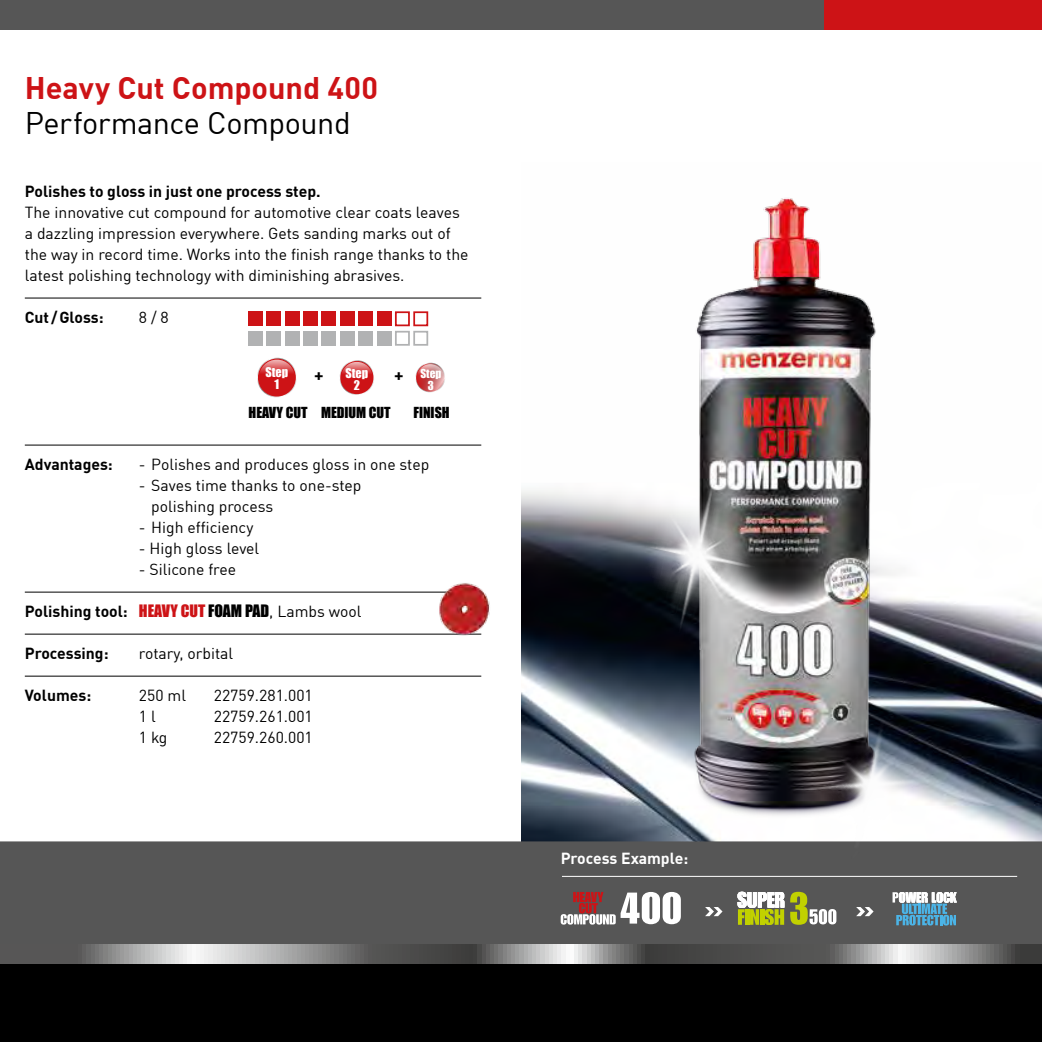
<style>
.page{position:relative;width:1042px;height:1042px;background:#fff}
.page>*{position:absolute;margin:0;border:0;box-sizing:border-box;transform-origin:0 0}
.t1{font:700 30.62px "DIN Offc Pro";color:#cd1316}
.t2{font:30.62px "DIN Offc Pro";letter-spacing:-.015em;color:#000}
.t3{font:700 17.5px "DIN Offc Pro";color:#000}
.t4{font:15.75px/21px "DIN Offc Pro";color:#000}
.t5{font:700 15.75px "DIN Offc Pro";color:#000}
.t6{font:700 15.75px "DIN Offc Pro";color:#fff}
.t7{font:14px "Impact";color:#000}
.t8{font:12.25px/12.2px "Impact";color:#fff;text-align:center}
.t9{font:11.38px/12.2px "Impact";color:#fff;text-align:center}
.s1{font-family:"Impact";font-weight:400;color:#cd1316}
.s2{font-family:"Impact";font-weight:400}
.s3{font-weight:400}
</style>
<div class="page">
<img style="left:521px;top:490px;width:521px;height:351px">
<div style="left:0;top:841px;width:1042px;height:103px;background:#565656"></div>
<div style="left:0;top:963px;width:1042px;height:79px;background:#000"></div>
<div style="left:823px;top:0;width:219px;height:30px;background:#cd1316"></div>
<div style="left:0;top:0;width:823px;height:30px;background:#565656"></div>
<svg style="left:0;top:944px;width:1042px;height:19px;background:#848483"></svg>
<svg style="left:705px;top:907px;width:17px;height:9px"></svg>
<hr style="left:562px;top:876px;width:455px;height:1px;background:#fff">
<img style="left:622px;top:198px;width:291px;height:643px">
<img style="left:586px;top:457px;width:207px;height:209px">
<img style="left:729px;top:652px;width:276px;height:276px">
<hr style="left:25px;top:298px;width:456px;height:1px;background:#000">
<hr style="left:25px;top:445px;width:456px;height:1px;background:#000">
<hr style="left:25px;top:592px;width:456px;height:1px;background:#000">
<hr style="left:25px;top:634px;width:456px;height:1px;background:#000">
<hr style="left:25px;top:676px;width:456px;height:1px;background:#000">
<div style="left:248px;top:311px;width:15px;height:15px;background:#cd1316"></div>
<div style="left:321px;top:311px;width:15px;height:15px;background:#cd1316"></div>
<div style="left:285px;top:311px;width:15px;height:15px;background:#cd1316"></div>
<div style="left:358px;top:311px;width:15px;height:15px;background:#cd1316"></div>
<div style="left:395px;top:311px;width:15px;height:15px;border:2px solid #cd1316"></div>
<div style="left:266px;top:311px;width:15px;height:15px;background:#cd1316"></div>
<div style="left:340px;top:311px;width:15px;height:15px;background:#cd1316"></div>
<div style="left:303px;top:311px;width:15px;height:15px;background:#cd1316"></div>
<div style="left:377px;top:311px;width:14px;height:15px;background:#cd1316"></div>
<div style="left:413px;top:311px;width:15px;height:15px;border:2px solid #cd1316"></div>
<div style="left:248px;top:331px;width:15px;height:15px;background:#b1b2b3"></div>
<div style="left:321px;top:331px;width:15px;height:15px;background:#b1b2b3"></div>
<div style="left:285px;top:331px;width:15px;height:15px;background:#b1b2b3"></div>
<div style="left:358px;top:331px;width:15px;height:15px;background:#b1b2b3"></div>
<div style="left:395px;top:331px;width:15px;height:15px;border:2px solid #b1b2b3"></div>
<div style="left:266px;top:331px;width:15px;height:15px;background:#b1b2b3"></div>
<div style="left:340px;top:331px;width:15px;height:15px;background:#b1b2b3"></div>
<div style="left:303px;top:331px;width:15px;height:15px;background:#b1b2b3"></div>
<div style="left:377px;top:331px;width:14px;height:15px;background:#b1b2b3"></div>
<div style="left:413px;top:331px;width:15px;height:15px;border:2px solid #b1b2b3"></div>
<svg style="left:339px;top:360px;width:35px;height:35px"></svg>
<div style="left:340px;top:361px;width:33px;height:33px;background:#cd1316;border-radius:50%"></div>
<svg style="left:341px;top:362px;width:31px;height:12px"></svg>
<svg style="left:257px;top:358px;width:40px;height:39px"></svg>
<div style="left:258px;top:359px;width:38px;height:37px;background:#cd1316;border-radius:50%"></div>
<svg style="left:259px;top:360px;width:36px;height:13px"></svg>
<svg style="left:415px;top:363px;width:30px;height:29px"></svg>
<svg style="left:417px;top:364px;width:27px;height:27px"></svg>
<div style="left:416px;top:363px;width:28px;height:29px;border:2px solid #cd1316;border-radius:50%"></div>
<svg style="left:417px;top:364px;width:27px;height:13px"></svg>
<svg style="left:561px;top:892px;width:120px;height:32px"></svg>
<img style="left:437px;top:583px;width:53px;height:53px">
<h1 class="t1" style="left:25px;top:63px;width:355px">Heavy Cut Compound 400</h1>
<h1 class="t2" style="left:25px;top:99px;width:327px">Performance Compound</h1>
<p class="t5" style="left:25px;top:178px;width:297px">Polishes to gloss in just one process step.</p>
<p class="t4" style="left:25px;top:200px;width:445px">The innovative cut compound for automotive clear coats leaves a dazzling impression everywhere. Gets sanding marks out of the way in record time. Works into the finish range thanks to the latest polishing technology with diminishing abrasives.</p>
<p class="t5" style="left:25px;top:304px;width:80px">Cut /Gloss:</p>
<p class="t4" style="left:139px;top:305px;width:31px">8 / 8</p>
<p class="t8" style="left:265px;top:365px;width:24px">Step<br>1</p>
<p class="t8" style="left:345px;top:366px;width:24px">Step<br>2</p>
<p class="t9" style="left:420px;top:367px;width:23px">Step<br>3</p>
<p class="t3" style="left:314px;top:360px;width:11px">+</p>
<p class="t3" style="left:394px;top:360px;width:11px">+</p>
<p class="t7" style="left:249px;top:401px;width:144px">HEAVY CUT MEDIUM CUT</p>
<p class="t7" style="left:413px;top:401px;width:38px">FINISH</p>
<p class="t5" style="left:25px;top:451px;width:90px">Advantages:</p>
<p class="t4" style="left:139px;top:452px;width:292px">- Polishes and produces gloss in one step</p>
<p class="t4" style="left:151px;top:473px;width:212px;text-indent:-12px">- Saves time thanks to one-step polishing process</p>
<p class="t4" style="left:139px;top:515px;width:116px">- High efficiency</p>
<p class="t4" style="left:139px;top:536px;width:122px">- High gloss level</p>
<p class="t4" style="left:139px;top:557px;width:99px">- Silicone free</p>
<p class="t5" style="left:25px;top:598px;width:338px">Polishing tool: <span class="s1">HEAVY CUT</span> <span class="s2">FOAM PAD</span><span class="s3">, Lambs wool</span></p>
<p class="t5" style="left:25px;top:640px;width:85px">Processing:</p>
<p class="t4" style="left:139px;top:641px;width:96px">rotary, orbital</p>
<p class="t5" style="left:25px;top:682px;width:68px">Volumes:</p>
<p class="t4" style="left:139px;top:683px;width:49px">250 ml</p>
<p class="t4" style="left:214px;top:683px;width:100px">22759.281.001</p>
<p class="t4" style="left:139px;top:704px;width:18px">1 l</p>
<p class="t4" style="left:214px;top:704px;width:100px">22759.261.001</p>
<p class="t4" style="left:139px;top:725px;width:30px">1 kg</p>
<p class="t4" style="left:214px;top:725px;width:100px">22759.260.001</p>
<p class="t6" style="left:561px;top:845px;width:129px">Process Example:</p>
</div>
